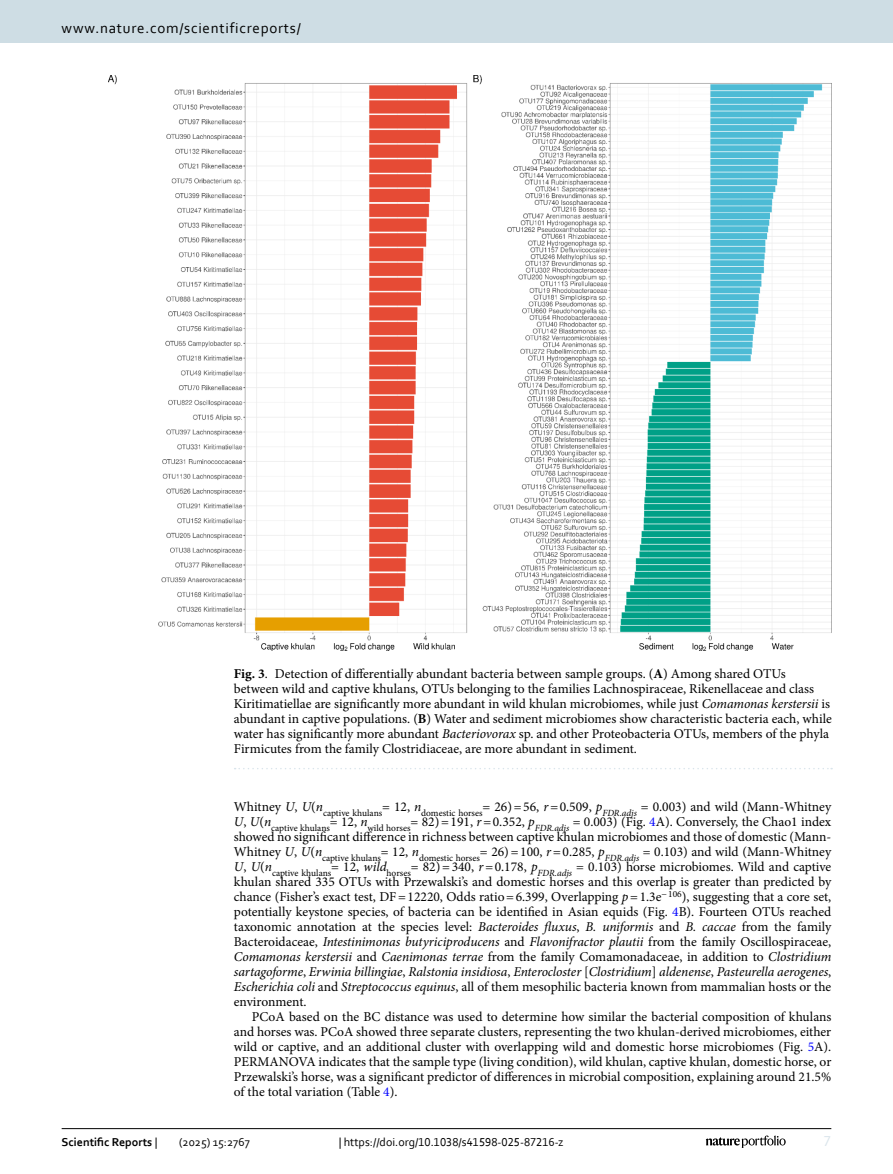
<style>
.page{position:relative;width:893px;height:1174px;background:#fff}
.page>*{position:absolute;margin:0;border:0;box-sizing:border-box;transform-origin:0 0}
.t1{font:15px "Corbel";letter-spacing:.05em;color:#000}
.t2{font:15px "Corbel";color:#d9e4eb}
.Body_Text{font:13.5px/15px "Minion Pro";color:#000;text-align:justify}
.Figure_Caption{font:13.5px/15px "Minion Pro";color:#000}
.Body_Text_Indent{font:13.5px/15px "Minion Pro";color:#000;text-align:justify}
.t3{font:12px "Corbel";color:#000}
.t4{font:700 12px "Corbel";color:#000}
.s1{font-weight:700}
.s2{font-style:italic}
.s3{color:#00f}
.s4{font-weight:400}
</style>
<div class="page">
<img style="left:108px;top:76px;width:723px;height:574px">
<svg style="left:235px;top:768px;width:597px;height:1px"></svg>
<hr style="left:62px;top:1128px;width:769px;height:1px;background:#000">
<svg style="left:706px;top:1135px;width:80px;height:12px"></svg>
<div style="left:0;top:0;width:893px;height:43px;background:#cedde4"></div>
<p class="t1" style="left:62px;top:18px;width:241px">www.nature.com/scientificreports/</p>
<p class="Figure_Caption" style="left:234px;top:666px;width:599px"><span class="s1">Fig. 3</span>. Detection of differentially abundant bacteria between sample groups. (<span class="s1">A</span>) Among shared OTUs between wild and captive khulans, OTUs belonging to the families Lachnospiraceae, Rikenellaceae and class Kiritimatiellae are significantly more abundant in wild khulan microbiomes, while just <span class="s2">Comamonas kerstersii</span> is abundant in captive populations. (<span class="s1">B</span>) Water and sediment microbiomes show characteristic bacteria each, while water has significantly more abundant <span class="s2">Bacteriovorax</span> sp. and other Proteobacteria OTUs, members of the phyla Firmicutes from the family Clostridiaceae, are more abundant in sediment.</p>
<p class="Body_Text" style="left:234px;top:799px;width:599px">Whitney <span class="s2">U</span>, <span class="s2">U</span>(<span class="s2">n</span><sub>captive</sub> <sub>khulans</sub>= 12, <span class="s2">n</span><sub>domestic</sub> <sub>horses</sub>= 26)=56, <span class="s2">r=</span>0.509, <span class="s2">p</span><sub>FDR.adjs</sub> = 0.003) and wild (Mann-Whitney <span class="s2">U</span>, <span class="s2">U</span>(<span class="s2">n</span><sub>captive</sub> <sub>khulans</sub>= 12, <span class="s2">n</span><sub>wild</sub> <sub>horses</sub>= 82)=191, <span class="s2">r=</span>0.352, <span class="s2">p</span><sub>FDR.adjs</sub> = 0.003) (Fig. <span class="s3">4</span>A). Conversely, the Chao1 index showed no significant difference in richness between captive khulan microbiomes and those of domestic (Mann-Whitney <span class="s2">U</span>, <span class="s2">U</span>(<span class="s2">n</span><sub>captive</sub> <sub>khulans</sub>= 12, <span class="s2">n</span><sub>domestic</sub> <sub>horses</sub>= 26)=100, <span class="s2">r=</span>0.285, <span class="s2">p</span><sub>FDR.adjs</sub> = 0.103) and wild (Mann-Whitney <span class="s2">U</span>, <span class="s2">U</span>(<span class="s2">n</span><sub>captive</sub> <sub>khulans</sub>= 12, <span class="s2">wild</span><sub>horses</sub>= 82)=340, <span class="s2">r=</span>0.178, <span class="s2">p</span><sub>FDR.adjs</sub> = 0.103) horse microbiomes. Wild and captive khulan shared 335 OTUs with Przewalski’s and domestic horses and this overlap is greater than predicted by chance (Fisher’s exact test, DF=12220, Odds ratio=6.399, Overlapping <span class="s2">p</span>=1.3e<sup>−106</sup>), suggesting that a core set, potentially keystone species, of bacteria can be identified in Asian equids (Fig. <span class="s3">4</span>B). Fourteen OTUs reached taxonomic annotation at the species level: <span class="s2">Bacteroides fluxus</span>, <span class="s2">B. uniformis</span> and <span class="s2">B. caccae</span> from the family Bacteroidaceae, <span class="s2">Intestinimonas butyriciproducens</span> and <span class="s2">Flavonifractor plautii</span> from the family Oscillospiraceae, <span class="s2">Comamonas kerstersii</span> and <span class="s2">Caenimonas terrae</span> from the family Comamonadaceae, in addition to <span class="s2">Clostridium sartagoforme</span>, <span class="s2">Erwinia billingiae</span>, <span class="s2">Ralstonia insidiosa</span>, <span class="s2">Enterocloster</span> [<span class="s2">Clostridium</span>] <span class="s2">aldenense</span>, <span class="s2">Pasteurella aerogenes</span>, <span class="s2">Escherichia coli</span> and <span class="s2">Streptococcus equinus</span>, all of them mesophilic bacteria known from mammalian hosts or the environment.</p>
<p class="Body_Text_Indent" style="left:234px;top:1009px;width:599px;text-indent:18px">PCoA based on the BC distance was used to determine how similar the bacterial composition of khulans and horses was. PCoA showed three separate clusters, representing the two khulan-derived microbiomes, either wild or captive, and an additional cluster with overlapping wild and domestic horse microbiomes (Fig. <span class="s3">5</span>A).<br>PERMANOVA indicates that the sample type (living condition), wild khulan, captive khulan, domestic horse, or Przewalski’s horse, was a significant predictor of differences in microbial composition, explaining around 21.5% of the total variation (Table <span class="s3">4</span>).</p>
<p class="t4" style="left:62px;top:1134px;width:97px">Scientific Reports <span class="s4">|</span></p>
<p class="t3" style="left:179px;top:1134px;width:72px">(2025) 15:2767</p>
<p class="t3" style="left:339px;top:1134px;width:226px">| https://doi.org/10.1038/s41598-025-87216-z</p>
<p class="t2" style="left:824px;top:1132px;width:9px">7</p>
</div>
